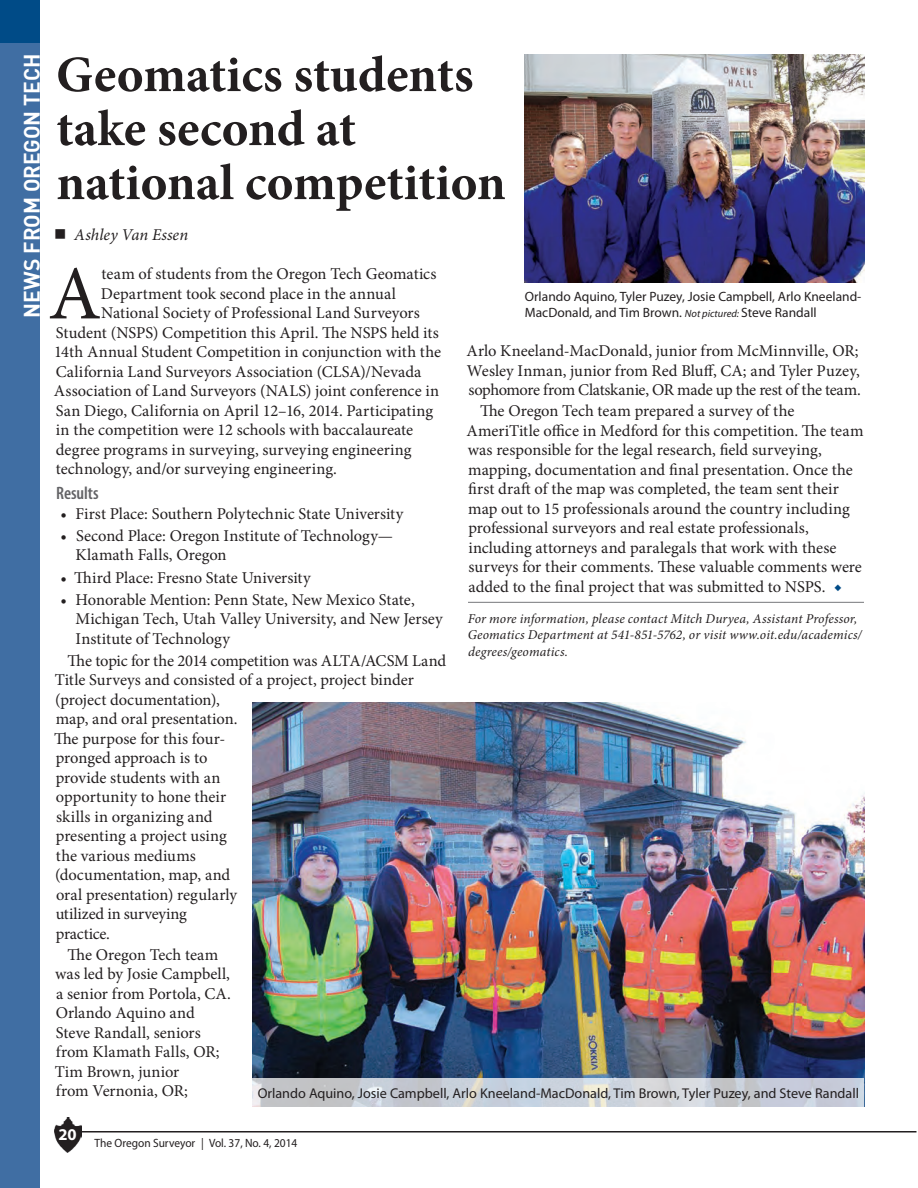
<style>
.page{position:relative;width:918px;height:1188px;background:#fff}
.page>*{position:absolute;margin:0;border:0;box-sizing:border-box;transform-origin:0 0}
.Body_-_drop_cap{font:76.5px "Minion Pro";color:#231f20}
.t1{font:700 51px/54px "Minion Pro";color:#231f20}
.Headline{font:700 22.05px "DIN";letter-spacing:-.005em;color:#fff;scale:.95 1}
.Body_-_small_heading{font:600 condensed 18px "Myriad Pro";color:#636366}
.B2_-_MinionProReg_-1{font:16.5px/19.5px "Minion Pro";letter-spacing:-.005em;color:#231f20}
.Body_-_drop_cap-2{font:16.5px "Minion Pro";color:#231f20}
.t2{font:italic 16.5px "Minion Pro";letter-spacing:.005em;color:#231f20}
.t3{font:700 16.5px "Myriad Pro";color:#fff}
.t4{font:14.25px "Myriad Pro";color:#231f20}
.Author_endnote{font:italic 13.5px/16.5px "Minion Pro";letter-spacing:.01em;color:#231f20}
.t5{font:13.5px/16.2px "Myriad Pro";color:#231f20}
.t6{font:12px "Myriad Pro";color:#231f20;scale:.95 1}
.s1{font-style:italic;font-size:10.5px}
.s2{color:#004b87}
</style>
<div class="page">
<img style="left:54px;top:1117px;width:27px;height:35px">
<hr style="left:78px;top:1131px;width:839px;height:2px;background:#231f20">
<img style="left:525px;top:54px;width:339px;height:228px">
<hr style="left:468px;top:602px;width:396px;height:1px;background:#76787b">
<img style="left:253px;top:703px;width:611px;height:376px">
<svg style="left:253px;top:1079px;width:611px;height:28px;background:#c9ced6"></svg>
<div style="left:0;top:0;width:40px;height:73px;background:#004b87"></div>
<div style="left:0;top:44px;width:40px;height:1144px;background:#406ea3"></div>
<p class="Headline" style="left:17px;top:318px;width:279px;rotate:-90deg">NEWS FROM OREGON TECH</p>
<p class="t1" style="left:56px;top:47px;width:451px">Geomatics students take second at national competition</p>
<p class="t2" style="left:74px;top:224px;width:115px">Ashley Van Essen</p>
<p class="Body_-_drop_cap" style="left:48px;top:243px;width:54px">A</p>
<p class="Body_-_drop_cap-2" style="left:102px;top:263px;width:336px">team of students from the Oregon Tech Geomatics</p>
<p class="Body_-_drop_cap-2" style="left:101px;top:283px;width:297px">Department took second place in the annual</p>
<p class="Body_-_drop_cap-2" style="left:101px;top:302px;width:320px">National Society of Professional Land Surveyors</p>
<p class="Body_-_drop_cap-2" style="left:56px;top:322px;width:384px">Student (NSPS) Competition this April. The NSPS held its</p>
<p class="Body_-_drop_cap-2" style="left:54px;top:341px;width:388px">14th Annual Student Competition in conjunction with the</p>
<p class="Body_-_drop_cap-2" style="left:56px;top:361px;width:367px">California Land Surveyors Association (CLSA)/Nevada</p>
<p class="Body_-_drop_cap-2" style="left:54px;top:380px;width:387px">Association of Land Surveyors (NALS) joint conference in</p>
<p class="Body_-_drop_cap-2" style="left:56px;top:400px;width:379px">San Diego, California on April 12–16, 2014. Participating</p>
<p class="Body_-_drop_cap-2" style="left:56px;top:419px;width:359px">in the competition were 12 schools with baccalaureate</p>
<p class="Body_-_drop_cap-2" style="left:56px;top:439px;width:357px">degree programs in surveying, surveying engineering</p>
<p class="Body_-_drop_cap-2" style="left:56px;top:458px;width:282px">technology, and/or surveying engineering.</p>
<p class="Body_-_small_heading" style="left:56px;top:483px;width:44px">Results</p>
<p class="B2_-_MinionProReg_-1" style="left:60px;top:504px;width:344px">• First Place: Southern Polytechnic State University</p>
<p class="B2_-_MinionProReg_-1" style="left:76px;top:526px;width:319px;text-indent:-15px">• Second Place: Oregon Institute of Technology—<br>Klamath Falls, Oregon</p>
<p class="B2_-_MinionProReg_-1" style="left:60px;top:568px;width:252px">• Third Place: Fresno State University</p>
<p class="B2_-_MinionProReg_-1" style="left:76px;top:590px;width:368px;text-indent:-15px">• Honorable Mention: Penn State, New Mexico State,<br>Michigan Tech, Utah Valley University, and New Jersey<br>Institute of Technology</p>
<p class="B2_-_MinionProReg_-1" style="left:54px;top:651px;width:394px;text-indent:14px">The topic for the 2014 competition was ALTA/ACSM Land<br>Title Surveys and consisted of a project, project binder (project documentation),<br>map, and oral presentation.<br>The purpose for this four-<br>pronged approach is to<br>provide students with an<br>opportunity to hone their<br>skills in organizing and<br>presenting a project using<br>the various mediums<br>(documentation, map, and<br>oral presentation) regularly<br>utilized in surveying<br>practice.</p>
<p class="B2_-_MinionProReg_-1" style="left:55px;top:945px;width:178px;text-indent:13px">The Oregon Tech team was led by Josie Campbell, a senior from Portola, CA.<br>Orlando Aquino and<br>Steve Randall, seniors from Klamath Falls, OR;<br>Tim Brown, junior<br>from Vernonia, OR;</p>
<p class="t5" style="left:525px;top:288px;width:338px">Orlando Aquino, Tyler Puzey, Josie Campbell, Arlo Kneeland-<br>MacDonald, and Tim Brown. <span class="s1">Not pictured:</span> Steve Randall</p>
<p class="B2_-_MinionProReg_-1" style="left:466px;top:341px;width:396px">Arlo Kneeland-MacDonald, junior from McMinnville, OR;<br>Wesley Inman, junior from Red Bluff, CA; and Tyler Puzey, sophomore from Clatskanie, OR made up the rest of the team.</p>
<p class="B2_-_MinionProReg_-1" style="left:466px;top:401px;width:399px;text-indent:14px">The Oregon Tech team prepared a survey of the AmeriTitle office in Medford for this competition. The team was responsible for the legal research, field surveying, mapping, documentation and final presentation. Once the first draft of the map was completed, the team sent their map out to 15 professionals around the country including professional surveyors and real estate professionals, including attorneys and paralegals that work with these surveys for their comments. These valuable comments were added to the final project that was submitted to NSPS. <span class="s2">◆</span></p>
<p class="Author_endnote" style="left:468px;top:610px;width:396px">For more information, please contact Mitch Duryea, Assistant Professor,<br>Geomatics Department at 541-851-5762, or visit www.oit.edu/academics/ degrees/geomatics.</p>
<p class="t4" style="left:258px;top:1085px;width:603px">Orlando Aquino, Josie Campbell, Arlo Kneeland-MacDonald, Tim Brown, Tyler Puzey, and Steve Randall</p>
<p class="t3" style="left:58px;top:1123px;width:20px">20</p>
<p class="t6" style="left:94px;top:1136px;width:215px">The Oregon Surveyor | Vol. 37, No. 4, 2014</p>
</div>
